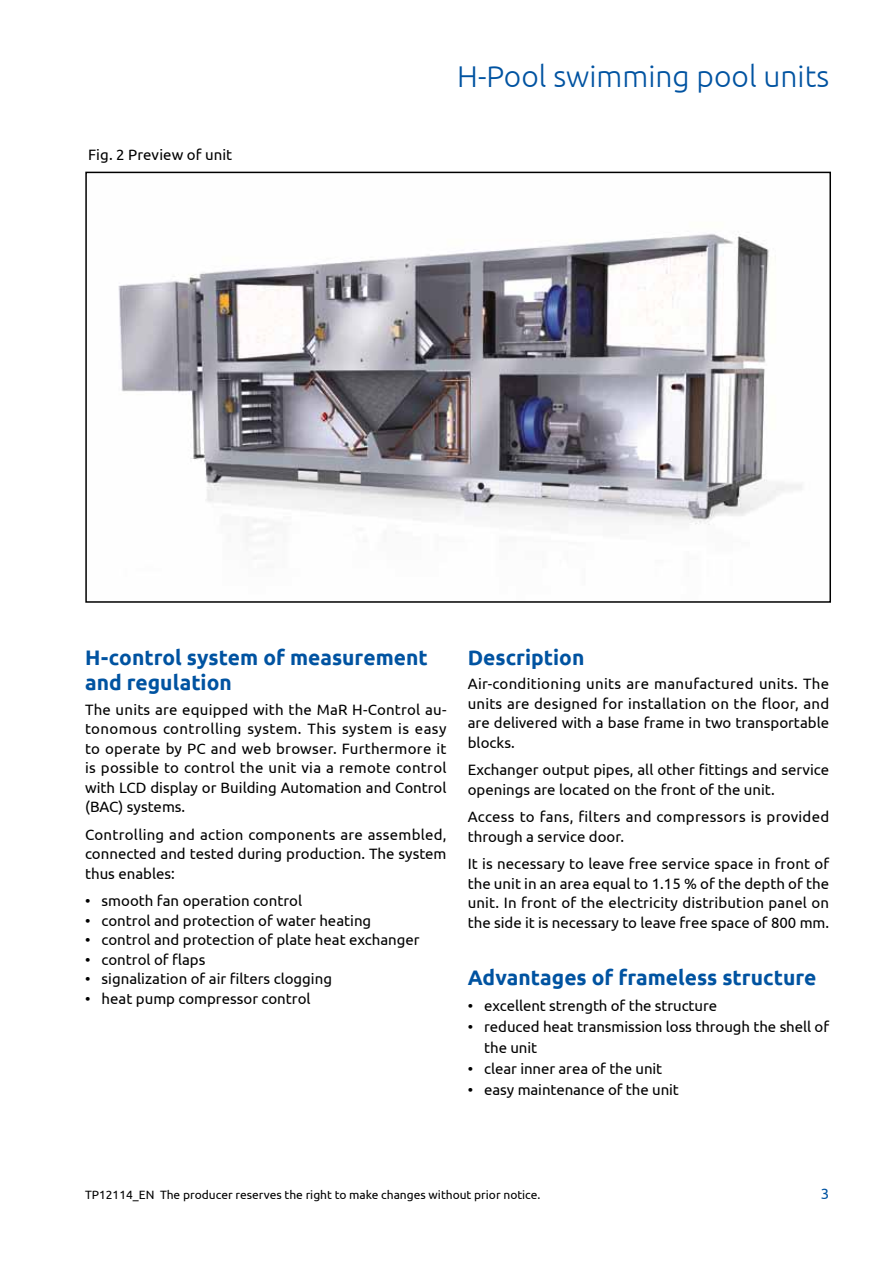
<style>
.page{position:relative;width:893px;height:1263px;background:#fff}
.page>*{position:absolute;margin:0;border:0;box-sizing:border-box;transform-origin:0 0}
.t1{font:300 30px "Ubuntu";color:#0053a1}
.t2{font:700 21px/25.5px "Ubuntu";color:#0053a1}
.t3{font:15px/19.5px "Ubuntu";color:#000;text-align:justify}
.t4{font:15px/19.5px "Ubuntu";letter-spacing:.02em;color:#000}
.t5{font:15px "Ubuntu";color:#0053a1}
.t6{font:12px "Ubuntu";color:#000}
</style>
<div class="page">
<img style="left:118px;top:233px;width:684px;height:326px">
<div style="left:85px;top:172px;width:746px;height:431px;border:2px solid #000"></div>
<p class="t3" style="left:88px;top:145px;width:146px">Fig. 2 Preview of unit</p>
<h1 class="t1" style="left:457px;top:58px;width:373px">H-Pool swimming pool units</h1>
<h2 class="t2" style="left:85px;top:644px;width:344px">H-control system of measurement and regulation</h2>
<p class="t3" style="left:85px;top:699px;width:363px">The units are equipped with the MaR H-Control au&shy;tonomous controlling system. This system is easy to operate by PC and web browser. Furthermore it is possible to control the unit via a remote control with LCD display or Building Automation and Control (BAC) systems.</p>
<p class="t3" style="left:85px;top:824px;width:363px">Controlling and action components are assembled, connected and tested during production. The system thus enables:</p>
<p class="t3" style="left:85px;top:890px;width:219px">• smooth fan operation control</p>
<p class="t3" style="left:85px;top:910px;width:288px">• control and protection of water heating</p>
<p class="t3" style="left:85px;top:929px;width:336px">• control and protection of plate heat exchanger</p>
<p class="t3" style="left:85px;top:949px;width:122px">• control of flaps</p>
<p class="t3" style="left:85px;top:968px;width:248px">• signalization of air filters clogging</p>
<p class="t3" style="left:85px;top:988px;width:227px">• heat pump compressor control</p>
<h2 class="t2" style="left:468px;top:644px;width:118px">Description</h2>
<p class="t3" style="left:468px;top:673px;width:363px">Air-conditioning units are manufactured units. The units are designed for installation on the floor, and are delivered with a base frame in two transportable blocks.</p>
<p class="t3" style="left:468px;top:759px;width:363px">Exchanger output pipes, all other fittings and service openings are located on the front of the unit.</p>
<p class="t4" style="left:468px;top:806px;width:363px">Access to fans, filters and compressors is provided through a service door.</p>
<p class="t3" style="left:468px;top:853px;width:363px">It is necessary to leave free service space in front of the unit in an area equal to 1.15 % of the depth of the unit. In front of the electricity distribution panel on the side it is necessary to leave free space of 800 mm.</p>
<h2 class="t2" style="left:468px;top:964px;width:350px">Advantages of frameless structure</h2>
<p class="t3" style="left:468px;top:995px;width:251px">• excellent strength of the structure</p>
<p class="t3" style="left:484px;top:1015px;width:346px;line-height:21px;text-indent:-17px">• reduced heat transmission loss through the shell of the unit</p>
<p class="t3" style="left:468px;top:1058px;width:196px">• clear inner area of the unit</p>
<p class="t3" style="left:468px;top:1079px;width:213px">• easy maintenance of the unit</p>
<p class="t6" style="left:85px;top:1187px;width:457px">TP12114_EN The producer reserves the right to make changes without prior notice.</p>
<p class="t5" style="left:821px;top:1185px;width:10px">3</p>
</div>
